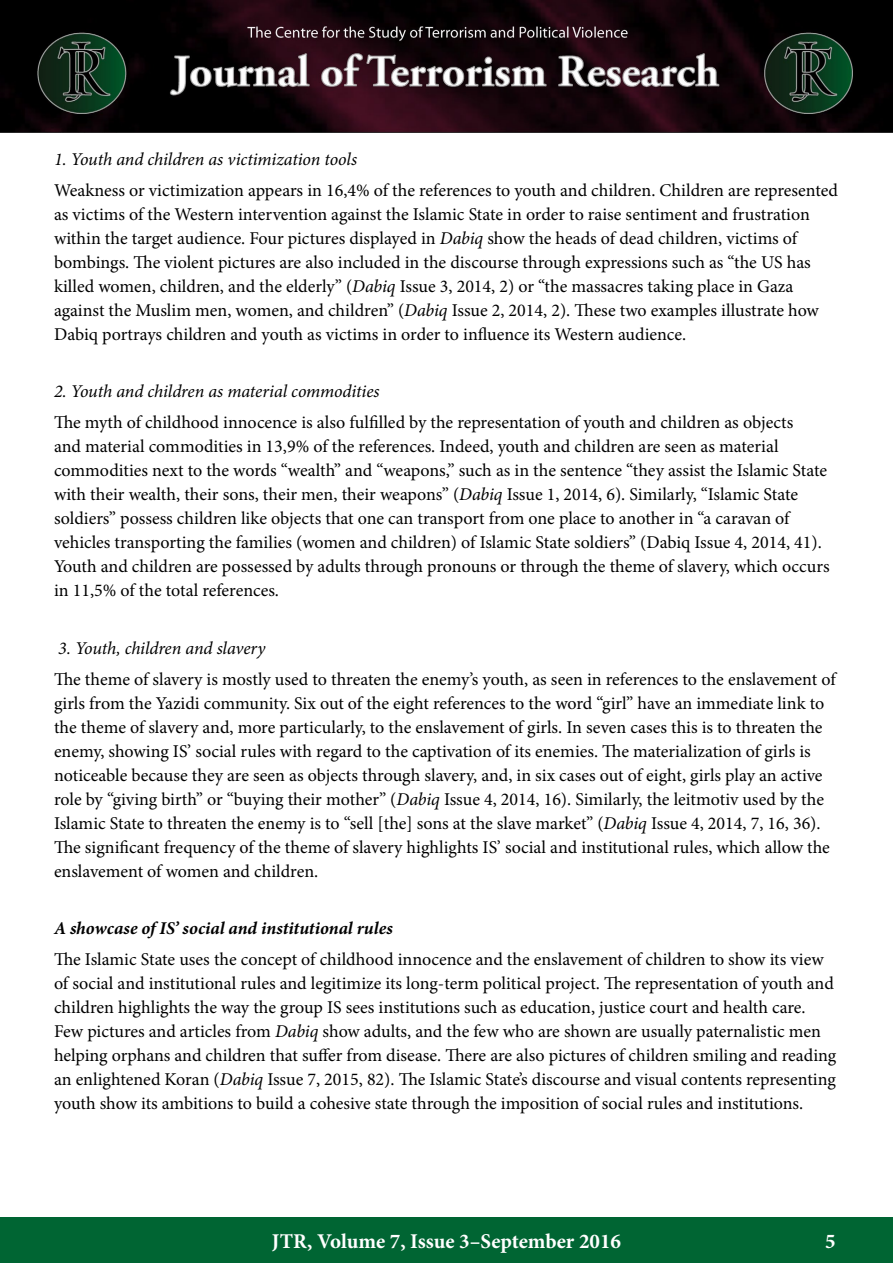
<style>
.page{position:relative;width:893px;height:1263px;background:#fff}
.page>*{position:absolute;margin:0;border:0;box-sizing:border-box;transform-origin:0 0}
.t1{font:700 21px "Minion Pro";color:#fff}
.t2{font:18px/24px "Minion Pro";color:#000}
.t3{font:italic 18px "Minion Pro";letter-spacing:-.01em;color:#000}
.t4{font:italic 700 18px "Minion Pro";color:#000}
.s1{font-style:italic}
</style>
<div class="page">
<div style="left:0;top:1217px;width:893px;height:46px;background:#006533"></div>
<img style="left:0;top:0;width:893px;height:133px">
<p class="t3" style="left:54px;top:147px;width:305px">1. Youth and children as victimization tools</p>
<p class="t2" style="left:54px;top:178px;width:786px">Weakness or victimization appears in 16,4% of the references to youth and children. Children are represented as victims of the Western intervention against the Islamic State in order to raise sentiment and frustration within the target audience. Four pictures displayed in <span class="s1">Dabiq</span> show the heads of dead children, victims of bombings. The violent pictures are also included in the discourse through expressions such as “the US has killed women, children, and the elderly” (<span class="s1">Dabiq</span> Issue 3, 2014, 2) or “the massacres taking place in Gaza against the Muslim men, women, and children” (<span class="s1">Dabiq</span> Issue 2, 2014, 2). These two examples illustrate how Dabiq portrays children and youth as victims in order to influence its Western audience.</p>
<p class="t3" style="left:54px;top:379px;width:327px">2. Youth and children as material commodities</p>
<p class="t2" style="left:54px;top:411px;width:777px">The myth of childhood innocence is also fulfilled by the representation of youth and children as objects<br>and material commodities in 13,9% of the references. Indeed, youth and children are seen as material commodities next to the words “wealth” and “weapons,” such as in the sentence “they assist the Islamic State with their wealth, their sons, their men, their weapons” (<span class="s1">Dabiq</span> Issue 1, 2014, 6). Similarly, “Islamic State soldiers” possess children like objects that one can transport from one place to another in “a caravan of vehicles transporting the families (women and children) of Islamic State soldiers” (Dabiq Issue 4, 2014, 41).<br>Youth and children are possessed by adults through pronouns or through the theme of slavery, which occurs in 11,5% of the total references.</p>
<p class="t3" style="left:58px;top:636px;width:209px">3. Youth, children and slavery</p>
<p class="t2" style="left:54px;top:667px;width:783px">The theme of slavery is mostly used to threaten the enemy’s youth, as seen in references to the enslavement of girls from the Yazidi community. Six out of the eight references to the word “girl” have an immediate link to the theme of slavery and, more particularly, to the enslavement of girls. In seven cases this is to threaten the enemy, showing IS’ social rules with regard to the captivation of its enemies. The materialization of girls is noticeable because they are seen as objects through slavery, and, in six cases out of eight, girls play an active role by “giving birth” or “buying their mother” (<span class="s1">Dabiq</span> Issue 4, 2014, 16). Similarly, the leitmotiv used by the Islamic State to threaten the enemy is to “sell [the] sons at the slave market” (<span class="s1">Dabiq</span> Issue 4, 2014, 7, 16, 36).<br>The significant frequency of the theme of slavery highlights IS’ social and institutional rules, which allow the enslavement of women and children.</p>
<p class="t4" style="left:54px;top:916px;width:340px">A showcase of IS’ social and institutional rules</p>
<p class="t2" style="left:54px;top:947px;width:784px">The Islamic State uses the concept of childhood innocence and the enslavement of children to show its view of social and institutional rules and legitimize its long-term political project. The representation of youth and children highlights the way the group IS sees institutions such as education, justice court and health care.<br>Few pictures and articles from <span class="s1">Dabiq</span> show adults, and the few who are shown are usually paternalistic men helping orphans and children that suffer from disease. There are also pictures of children smiling and reading an enlightened Koran (<span class="s1">Dabiq</span> Issue 7, 2015, 82). The Islamic State’s discourse and visual contents representing youth show its ambitions to build a cohesive state through the imposition of social rules and institutions.</p>
<p class="t1" style="left:272px;top:1226px;width:350px">JTR, Volume 7, Issue 3–September 2016</p>
<p class="t1" style="left:825px;top:1226px;width:12px">5</p>
</div>
